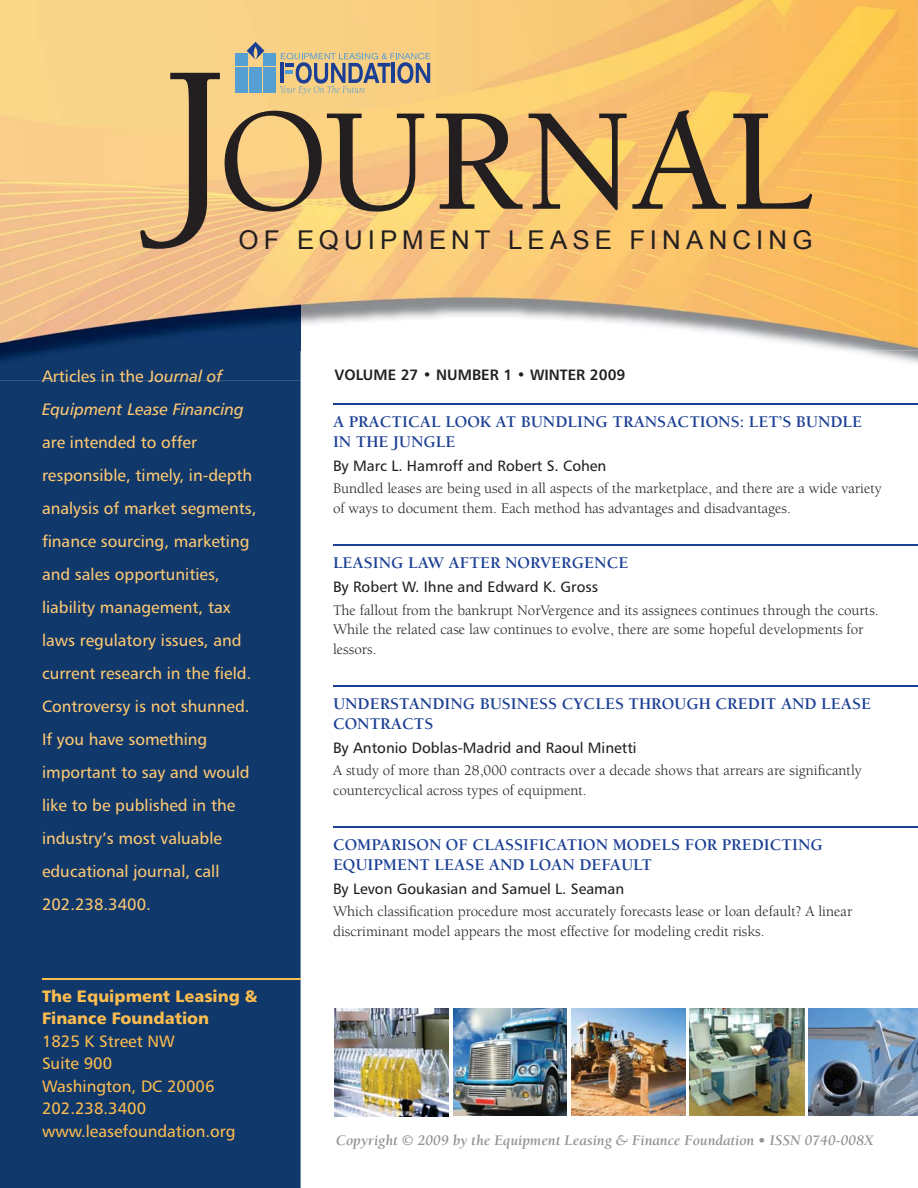
<style>
.page{position:relative;width:918px;height:1188px;background:#fff}
.page>*{position:absolute;margin:0;border:0;box-sizing:border-box;transform-origin:0 0}
.t1{font:500 149.85px "Berkeley Std";color:#231f20}
.t2{font:25.95px "ARDS1";letter-spacing:.195em;color:#231f20}
.t3{font:700 16.8px/19.5px "Berkeley Std";color:#1b3f94}
.t4{font:16.5px/33px "Humanist 777 BT Roman B";color:#fec973}
.t5{font:16.5px/22.5px "Humanist 777 BT Roman B";color:#fdbd4f}
.t6{font:16.5px/22.5px "Humanist 777 BT Black B";color:#fdbd4f}
.t7{font:16.5px "Humanist 777 BT Italic B";color:#fec973}
.t8{font:15px/19.5px "Berkeley Std";color:#231f20}
.t9{font:15px "Humanist 777 BT Roman B";color:#231f20}
.t10{font:italic 700 15px "Berkeley Std";color:#919396}
.t11{font:15px "Humanist 777 BT Bold B";color:#231f20}
.s1{font-size:214.05px}
.s2{font-family:"Humanist 777 BT Italic B"}
</style>
<div class="page">
<div style="left:0;top:380px;width:301px;height:808px;background:#10386a"></div>
<img style="left:0;top:350px;width:918px;height:30px">
<img style="left:0;top:0;width:663px;height:200px">
<img style="left:663px;top:0;width:255px;height:350px">
<img style="left:301px;top:200px;width:363px;height:150px">
<img style="left:0;top:171px;width:301px;height:179px">
<hr style="left:42px;top:978px;width:259px;height:1px;background:#fdbd4f">
<div style="left:236px;top:81px;width:12px;height:12px;background:#569fd3"></div>
<div style="left:249px;top:81px;width:13px;height:12px;background:#569fd3"></div>
<div style="left:263px;top:81px;width:13px;height:12px;background:#569fd3"></div>
<div style="left:236px;top:67px;width:12px;height:12px;background:#569fd3"></div>
<div style="left:263px;top:67px;width:13px;height:12px;background:#569fd3"></div>
<div style="left:236px;top:53px;width:12px;height:13px;background:#569fd3"></div>
<div style="left:263px;top:53px;width:13px;height:13px;background:#569fd3"></div>
<svg style="left:247px;top:42px;width:17px;height:18px"></svg>
<div style="left:249px;top:67px;width:13px;height:12px;background:#569fd3"></div>
<svg style="left:280px;top:53px;width:150px;height:42px;background:#baab8c"></svg>
<hr style="left:281px;top:63px;width:3px;height:20px;background:#1b3f94">
<img style="left:335px;top:1008px;width:113px;height:108px">
<img style="left:453px;top:1008px;width:114px;height:108px">
<img style="left:571px;top:1008px;width:115px;height:108px">
<img style="left:690px;top:1008px;width:114px;height:108px">
<img style="left:809px;top:1008px;width:109px;height:108px">
<hr style="left:333px;top:403px;width:585px;height:2px;background:#1b3f94">
<hr style="left:333px;top:544px;width:585px;height:2px;background:#1b3f94">
<hr style="left:333px;top:685px;width:585px;height:2px;background:#1b3f94">
<hr style="left:333px;top:826px;width:585px;height:2px;background:#1b3f94">
<h1 class="t1" style="left:160px;top:100px;width:654px"><span class="s1">J</span>OURNAL</h1>
<h2 class="t2" style="left:239px;top:226px;width:575px">OF EQUIPMENT LEASE FINANCING</h2>
<p class="t4" style="left:42px;top:360px;width:182px">Articles in the J<span class="s2">ournal of</span></p>
<p class="t7" style="left:42px;top:402px;width:203px">Equipment Lease Financing</p>
<p class="t4" style="left:42px;top:426px;width:216px">are intended to offer responsible, timely, in-depth analysis of market segments, finance sourcing, marketing and sales opportunities, liability management, tax laws regulatory issues, and current research in the field.<br>Controversy is not shunned.<br>If you have something important to say and would like to be published in the industry’s most valuable educational journal, call<br>202.238.3400.</p>
<p class="t6" style="left:42px;top:986px;width:217px">The Equipment Leasing &amp;<br>Finance Foundation</p>
<p class="t5" style="left:42px;top:1030px;width:195px">1825 K Street NW<br>Suite 900<br>Washington, DC 20006<br>202.238.3400 www.leasefoundation.org</p>
<p class="t11" style="left:334px;top:368px;width:292px">VOLUME 27 • NUMBER 1 • WINTER 2009</p>
<p class="t3" style="left:333px;top:414px;width:531px">A PRACTICAL LOOK AT BUNDLING TRANSACTIONS: LET’S BUNDLE<br>IN THE JUNGLE</p>
<p class="t9" style="left:333px;top:459px;width:275px">By Marc L. Hamroff and Robert S. Cohen</p>
<p class="t8" style="left:333px;top:480px;width:550px">Bundled leases are being used in all aspects of the marketplace, and there are a wide variety of ways to document them. Each method has advantages and disadvantages.</p>
<p class="t3" style="left:333px;top:555px;width:297px">LEASING LAW AFTER NORVERGENCE</p>
<p class="t9" style="left:333px;top:581px;width:267px">By Robert W. Ihne and Edward K. Gross</p>
<p class="t8" style="left:333px;top:601px;width:547px">The fallout from the bankrupt NorVergence and its assignees continues through the courts.<br>While the related case law continues to evolve, there are some hopeful developments for lessors.</p>
<p class="t3" style="left:333px;top:696px;width:540px">UNDERSTANDING BUSINESS CYCLES THROUGH CREDIT AND LEASE<br>CONTRACTS</p>
<p class="t9" style="left:333px;top:741px;width:305px">By Antonio Doblas-Madrid and Raoul Minetti</p>
<p class="t8" style="left:333px;top:762px;width:530px">A study of more than 28,000 contracts over a decade shows that arrears are significantly countercyclical across types of equipment.</p>
<p class="t3" style="left:333px;top:837px;width:492px">COMPARISON OF CLASSIFICATION MODELS FOR PREDICTING<br>EQUIPMENT LEASE AND LOAN DEFAULT</p>
<p class="t9" style="left:333px;top:882px;width:293px">By Levon Goukasian and Samuel L. Seaman</p>
<p class="t8" style="left:333px;top:903px;width:521px">Which classification procedure most accurately forecasts lease or loan default? A linear discriminant model appears the most effective for modeling credit risks.</p>
<p class="t10" style="left:336px;top:1134px;width:539px">Copyright © 2009 by the Equipment Leasing &amp; Finance Foundation • ISSN 0740-008X</p>
</div>
